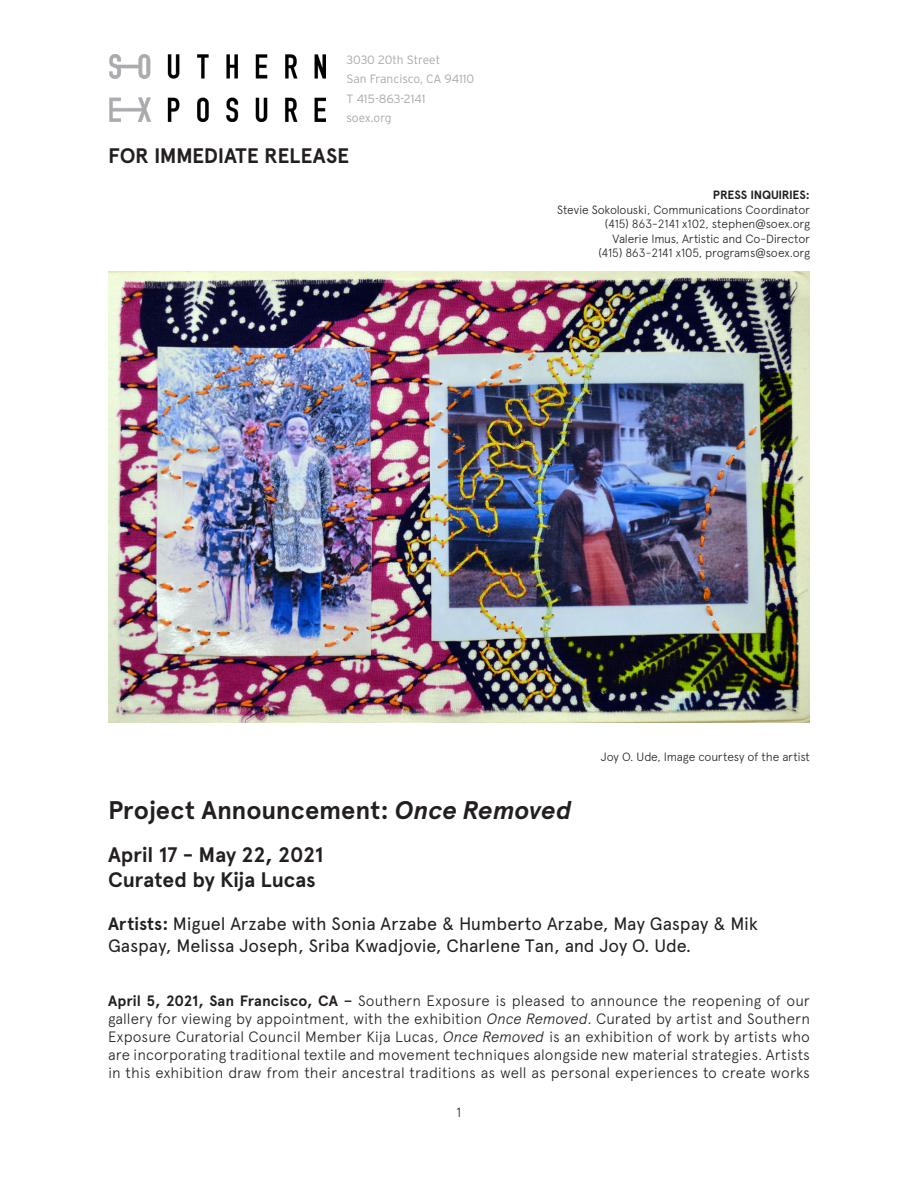
<style>
.page{position:relative;width:918px;height:1188px;background:#fff}
.page>*{position:absolute;margin:0;border:0;box-sizing:border-box;transform-origin:0 0}
.t1{font:700 25.5px "Apercu";letter-spacing:-.005em;color:#231f20}
.t2{font:700 21px "Apercu";letter-spacing:-.005em;color:#231f20}
.t3{font:18px/21.6px "Apercu";letter-spacing:-.005em;color:#231f20}
.t4{font:300 15px/18px "Apercu";letter-spacing:.005em;color:#231f20;text-align:justify}
.t5{font:300 13.5px "Apercu";color:#231f20}
.t6{font:300 12px "Apercu";letter-spacing:-.015em;color:#231f20}
.t7{font:300 12px/19.5px "Interstate";letter-spacing:-.01em;color:#a8a9ad}
.t8{font:700 12px "Apercu";letter-spacing:-.02em;color:#231f20}
.s1{font-style:italic}
.s2{font-weight:700}
.s3{font-weight:500}
</style>
<div class="page">
<img style="left:110px;top:54px;width:216px;height:67px">
<img style="left:108px;top:272px;width:702px;height:450px">
<p class="t7" style="left:346px;top:50px;width:129px">3030 20th Street<br>San Francisco, CA 94110<br>T 415-863-2141<br>soex.org</p>
<p class="t2" style="left:108px;top:143px;width:243px">FOR IMMEDIATE RELEASE</p>
<p class="t8" style="left:713px;top:188px;width:99px">PRESS INQUIRIES:</p>
<p class="t6" style="left:557px;top:202px;width:254px">Stevie Sokolouski, Communications Coordinator</p>
<p class="t6" style="left:605px;top:217px;width:207px">(415) 863-2141 x102, stephen@soex.org</p>
<p class="t6" style="left:613px;top:231px;width:199px">Valerie Imus, Artistic and Co-Director</p>
<p class="t6" style="left:598px;top:246px;width:213px">(415) 863-2141 x105, programs@soex.org</p>
<p class="t6" style="left:601px;top:750px;width:211px">Joy O. Ude, Image courtesy of the artist</p>
<p class="t1" style="left:108px;top:794px;width:466px">Project Announcement: <span class="s1">Once Removed</span></p>
<p class="t2" style="left:108px;top:842px;width:217px">April 17 - May 22, 2021</p>
<p class="t2" style="left:108px;top:867px;width:209px">Curated by Kija Lucas</p>
<p class="t3" style="left:108px;top:913px;width:651px"><span class="s2">Artists:</span> Miguel Arzabe with Sonia Arzabe &amp; Humberto Arzabe, May Gaspay &amp; Mik<br>Gaspay, Melissa Joseph, Sriba Kwadjovie, Charlene Tan, and Joy O. Ude.</p>
<p class="t4" style="left:108px;top:991px;width:704px"><span class="s2">April 5, 2021, San Francisco, CA</span> <span class="s3">–</span> Southern Exposure is pleased to announce the reopening of our gallery for viewing by appointment, with the exhibition <span class="s1">Once Removed</span>. Curated by artist and Southern Exposure Curatorial Council Member Kija Lucas, <span class="s1">Once Removed</span> is an exhibition of work by artists who are incorporating traditional textile and movement techniques alongside new material strategies. Artists in this exhibition draw from their ancestral traditions as well as personal experiences to create works</p>
<p class="t5" style="left:457px;top:1104px;width:6px">1</p>
</div>
